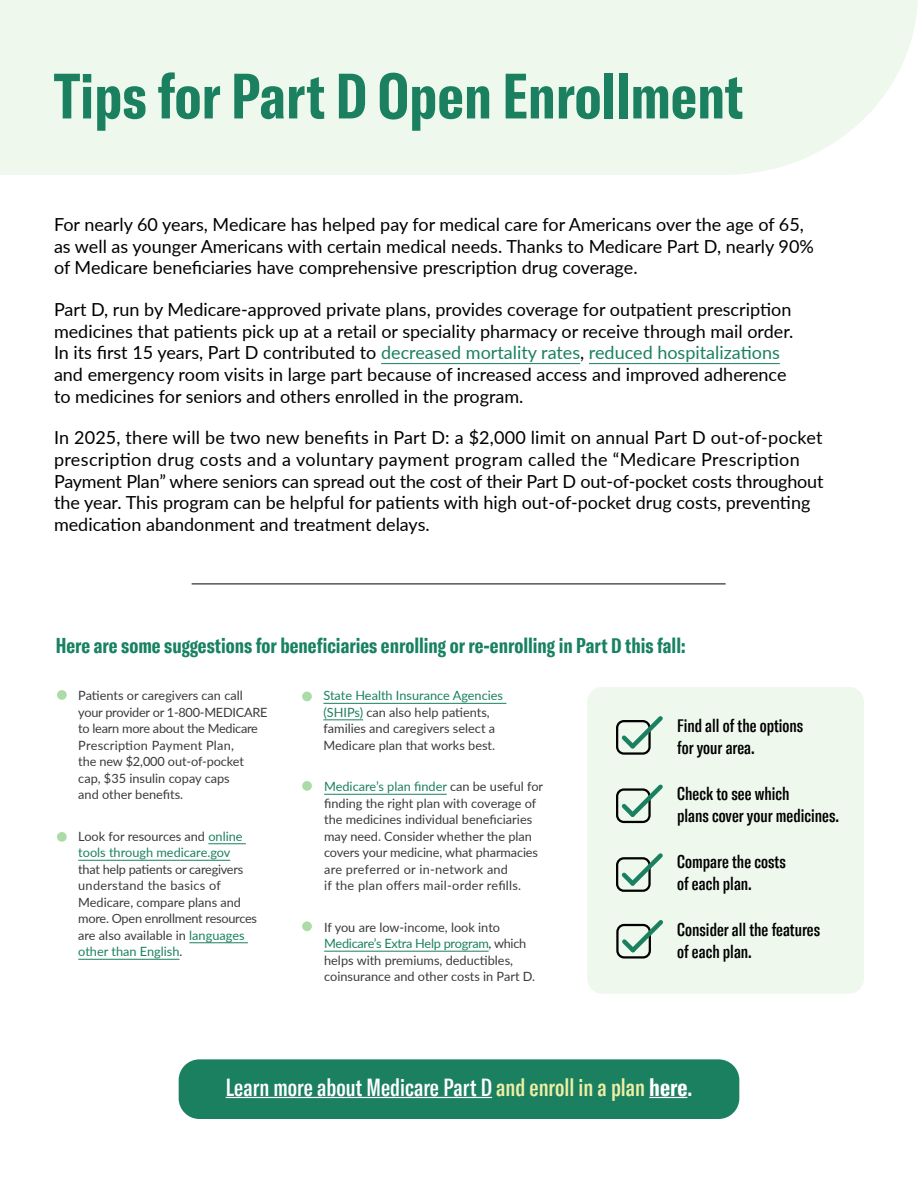
<style>
.page{position:relative;width:918px;height:1188px;background:#fff}
.page>*{position:absolute;margin:0;border:0;box-sizing:border-box;transform-origin:0 0}
.t1{font:63px "GT America Cm Bd";color:#1b8060}
.t2{font:24.15px "GT America Cm Md";color:#fff}
.t3{font:21px "GT America Cm Bd";color:#188161}
.t4{font:18px/21.6px "Lato";color:#000}
.t5{font:18px/21.6px "GT America Cm Md";color:#000}
.t6{font:12.75px/16.5px "Lato";color:#393a3d}
.t7{font:12.75px/16.5px "Lato";color:#1b8060}
.s1{color:#1b8060}
.s2{color:#393a3d}
.s3{color:#eeefa6}
.s4{font-family:"GT America Cm Bd"}
</style>
<div class="page">
<div style="left:0;top:0;width:918px;height:175px;background:#eef8ed"></div>
<hr style="left:381px;top:363px;width:199px;height:1px;background:#1b8060">
<hr style="left:589px;top:363px;width:191px;height:1px;background:#1b8060">
<div style="left:179px;top:1059px;width:560px;height:60px;background:#1b8060;border-radius:21px"></div>
<hr style="left:226px;top:1097px;width:266px;height:1px;background:#fff">
<hr style="left:649px;top:1097px;width:38px;height:1px;background:#fff">
<div style="left:587px;top:687px;width:277px;height:307px;background:#eef8ed;border-radius:15px"></div>
<hr style="left:323px;top:703px;width:183px;height:1px;background:#1b8060">
<hr style="left:323px;top:720px;width:40px;height:1px;background:#1b8060">
<hr style="left:208px;top:843px;width:38px;height:1px;background:#1b8060">
<hr style="left:78px;top:860px;width:152px;height:1px;background:#1b8060">
<hr style="left:189px;top:942px;width:59px;height:1px;background:#1b8060">
<hr style="left:78px;top:959px;width:101px;height:1px;background:#1b8060">
<hr style="left:324px;top:794px;width:123px;height:1px;background:#1b8060">
<hr style="left:324px;top:951px;width:165px;height:1px;background:#1b8060">
<div style="left:616px;top:924px;width:35px;height:35px;border:2px solid #000;border-radius:7px"></div>
<svg style="left:618px;top:920px;width:45px;height:37px"></svg>
<hr style="left:192px;top:584px;width:534px;height:1px;background:#000">
<div style="left:616px;top:857px;width:35px;height:35px;border:2px solid #000;border-radius:7px"></div>
<svg style="left:618px;top:853px;width:45px;height:37px"></svg>
<div style="left:616px;top:788px;width:35px;height:35px;border:2px solid #000;border-radius:7px"></div>
<svg style="left:618px;top:784px;width:45px;height:37px"></svg>
<div style="left:616px;top:720px;width:35px;height:35px;border:2px solid #000;border-radius:7px"></div>
<svg style="left:618px;top:716px;width:45px;height:37px"></svg>
<div style="left:57px;top:690px;width:10px;height:10px;background:#abdca7;border-radius:50%"></div>
<div style="left:302px;top:692px;width:10px;height:9px;background:#abdca7;border-radius:50%"></div>
<div style="left:57px;top:832px;width:10px;height:10px;background:#abdca7;border-radius:50%"></div>
<div style="left:302px;top:781px;width:10px;height:10px;background:#abdca7;border-radius:50%"></div>
<div style="left:302px;top:921px;width:10px;height:10px;background:#abdca7;border-radius:50%"></div>
<h1 class="t1" style="left:54px;top:58px;width:691px">Tips for Part D Open Enrollment</h1>
<p class="t4" style="left:54px;top:213px;width:761px">For nearly 60 years, Medicare has helped pay for medical care for Americans over the age of 65, as well as younger Americans with certain medical needs. Thanks to Medicare Part D, nearly 90% of Medicare beneficiaries have comprehensive prescription drug coverage.</p>
<p class="t4" style="left:54px;top:298px;width:741px">Part D, run by Medicare-approved private plans, provides coverage for outpatient prescription medicines that patients pick up at a retail or speciality pharmacy or receive through mail order.<br>In its first 15 years, Part D contributed to <span class="s1">decreased mortality rates</span>, <span class="s1">reduced hospitalizations </span>and emergency room visits in large part because of increased access and improved adherence to medicines for seniors and others enrolled in the program.</p>
<p class="t4" style="left:54px;top:426px;width:771px">In 2025, there will be two new benefits in Part D: a $2,000 limit on annual Part D out-of-pocket prescription drug costs and a voluntary payment program called the “Medicare Prescription Payment Plan” where seniors can spread out the cost of their Part D out-of-pocket costs throughout the year. This program can be helpful for patients with high out-of-pocket drug costs, preventing medication abandonment and treatment delays.</p>
<p class="t3" style="left:56px;top:633px;width:631px">Here are some suggestions for beneficiaries enrolling or re-enrolling in Part D this fall:</p>
<p class="t6" style="left:78px;top:687px;width:191px">Patients or caregivers can call your provider or 1-800-MEDICARE to learn more about the Medicare<br>Prescription Payment Plan,<br>the new $2,000 out-of-pocket cap, $35 insulin copay caps<br>and other benefits.</p>
<p class="t6" style="left:323px;top:687px;width:181px"><span class="s1">State Health Insurance Agencies (SHIPs)</span> can also help patients, families and caregivers select a<br>Medicare plan that works best.</p>
<p class="t7" style="left:78px;top:827px;width:166px"><span class="s2">Look for resources and</span> online tools through medicare.gov</p>
<p class="t6" style="left:78px;top:860px;width:180px">that help patients or caregivers understand the basics of<br>Medicare, compare plans and more. Open enrollment resources are also available in <span class="s1">languages other than English</span>.</p>
<p class="t5" style="left:677px;top:715px;width:128px">Find all of the options for your area.</p>
<p class="t6" style="left:324px;top:778px;width:221px"><span class="s1">Medicare’s plan finder</span> can be useful for finding the right plan with coverage of the medicines individual beneficiaries may need. Consider whether the plan covers your medicine, what pharmacies are preferred or in-network and<br>if the plan offers mail-order refills.</p>
<p class="t6" style="left:324px;top:918px;width:213px">If you are low-income, look into <span class="s1">Medicare’s Extra Help program</span>, which helps with premiums, deductibles, coinsurance and other costs in Part D.</p>
<p class="t5" style="left:677px;top:919px;width:145px">Consider all the features of each plan.</p>
<p class="t5" style="left:677px;top:783px;width:163px">Check to see which<br>plans cover your medicines.</p>
<p class="t5" style="left:677px;top:851px;width:110px">Compare the costs of each plan.</p>
<h2 class="t2" style="left:226px;top:1073px;width:468px">Learn more about Medicare Part D <span class="s3">and enroll in a plan</span> <span class="s4">here</span>.</h2>
</div>
